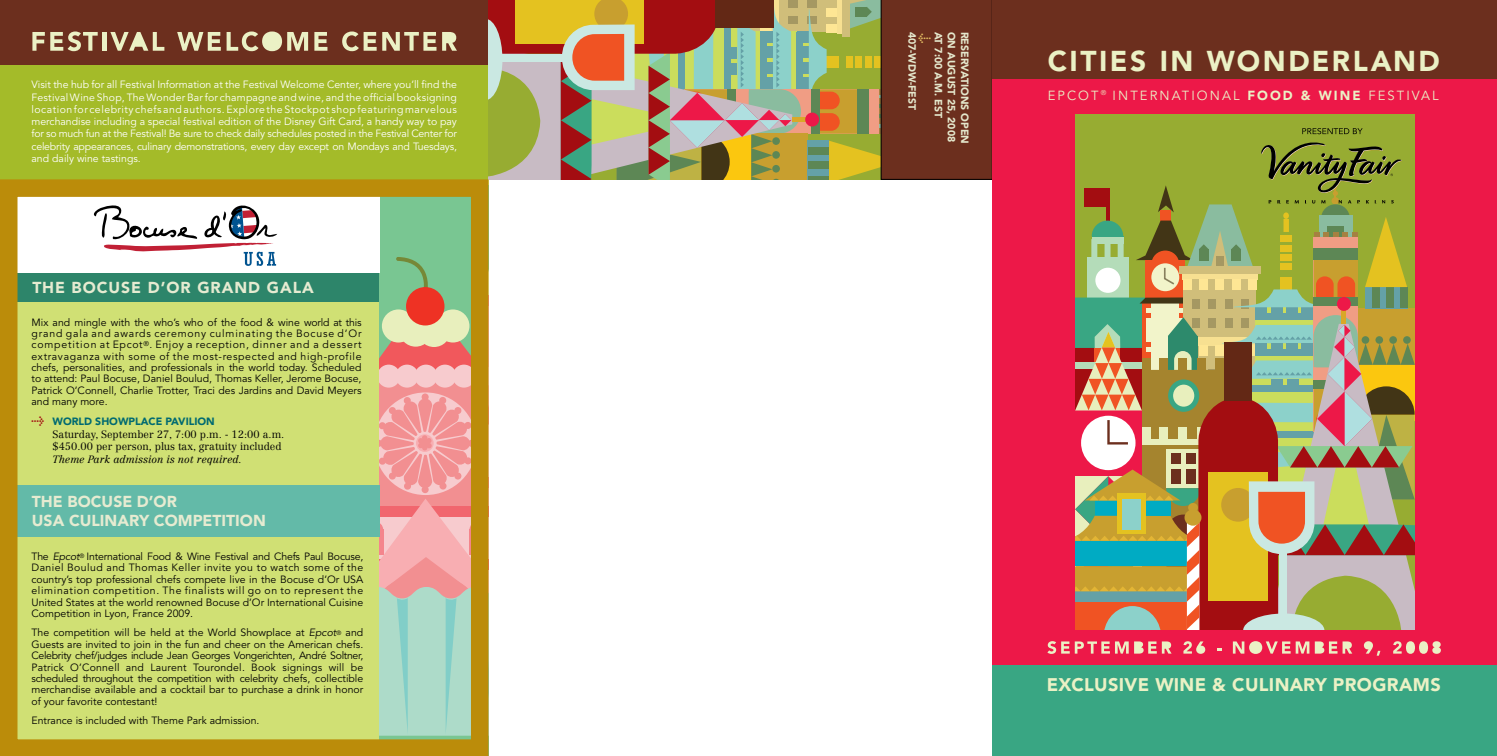
<style>
.page{position:relative;width:1497px;height:756px;background:#fff}
.page>*{position:absolute;margin:0;border:0;box-sizing:border-box;transform-origin:0 0}
.t1{font:900 28.53px "Avenir";letter-spacing:.09em;color:#ebf1c5}
.t2{font:900 18.11px "Avenir";letter-spacing:.02em;color:#ebf1c5}
.t3{font:900 15.75px/18.9px "Avenir";color:#e6ebd1}
.t4{font:900 15.75px "Avenir";letter-spacing:.06em;color:#e6ebd1}
.t5{font:13.12px "Avenir";letter-spacing:.16em;color:#ebf1c5}
.t6{font:10.5px/11.4px "Avenir";color:#000;text-align:justify}
.t7{font:10.5px/12.2px "Avenir";letter-spacing:-.02em;color:#fff;text-align:justify}
.t8{font:300 10.5px/12.6px "Centennial LT Std";color:#000}
.t9{font:900 10.5px "Avenir";color:#e4e7cc}
.t10{font:italic 300 10.5px "Centennial LT Std";color:#000}
.t11{font:900 10.5px "Avenir";color:#006a71}
.t12{font:10.5px "Meta Bold Caps Expert";color:#e3bd64}
.s1{font-family:"Meta Bold Expert";font-weight:400;color:#a30d11}
.s2{font-style:italic}
.s3{font-weight:900}
</style>
<div class="page">
<div style="left:0;top:0;width:488px;height:180px;background:#a4bb29"></div>
<div style="left:0;top:0;width:488px;height:64px;background:#6c2f1e"></div>
<div style="left:704px;top:0;width:133px;height:32px;background:#d0be7a"></div>
<div style="left:807px;top:1px;width:9px;height:7px;background:#a59862"></div>
<div style="left:807px;top:17px;width:9px;height:7px;background:#a59862"></div>
<svg style="left:803px;top:43px;width:5px;height:34px"></svg>
<div style="left:796px;top:32px;width:7px;height:56px;background:#64a1a7"></div>
<div style="left:797px;top:47px;width:12px;height:11px;background:#64a1a7"></div>
<div style="left:797px;top:31px;width:12px;height:12px;background:#64a1a7"></div>
<div style="left:797px;top:62px;width:12px;height:11px;background:#64a1a7"></div>
<div style="left:797px;top:77px;width:12px;height:12px;background:#64a1a7"></div>
<div style="left:684px;top:89px;width:194px;height:45px;background:#f09d84"></div>
<div style="left:751px;top:134px;width:56px;height:46px;background:#c89f2f"></div>
<div style="left:807px;top:141px;width:22px;height:39px;background:#64a1a7"></div>
<hr style="left:792px;top:118px;width:14px;height:4px;background:#d9a828">
<div style="left:805px;top:113px;width:14px;height:14px;background:#ed1848;border-radius:50%"></div>
<svg style="left:488px;top:0;width:313px;height:180px"></svg>
<svg style="left:808px;top:0;width:184px;height:180px"></svg>
<svg style="left:0;top:179px;width:488px;height:577px"></svg>
<div style="left:992px;top:79px;width:504px;height:591px;background:#ed1848"></div>
<div style="left:992px;top:0;width:504px;height:79px;background:#6c2f1e"></div>
<div style="left:992px;top:666px;width:504px;height:90px;background:#39a683"></div>
<svg style="left:1047px;top:641px;width:81px;height:13px"></svg>
<svg style="left:1134px;top:641px;width:37px;height:13px"></svg>
<svg style="left:1183px;top:641px;width:22px;height:13px"></svg>
<svg style="left:1232px;top:641px;width:12px;height:13px"></svg>
<div style="left:1249px;top:641px;width:13px;height:13px;background:#ebf1c5;border-radius:50%"></div>
<svg style="left:1265px;top:641px;width:87px;height:13px"></svg>
<svg style="left:1363px;top:641px;width:17px;height:15px"></svg>
<svg style="left:1393px;top:641px;width:8px;height:13px"></svg>
<div style="left:1405px;top:641px;width:9px;height:13px;background:#ebf1c5;border-radius:50%"></div>
<div style="left:1418px;top:641px;width:9px;height:13px;background:#ebf1c5;border-radius:50%"></div>
<svg style="left:1432px;top:641px;width:8px;height:13px"></svg>
<div style="left:1075px;top:114px;width:339px;height:515px;background:#97ac32"></div>
<svg style="left:1302px;top:128px;width:60px;height:6px"></svg>
<svg style="left:1075px;top:142px;width:339px;height:487px"></svg>
<svg style="left:32px;top:32px;width:66px;height:19px"></svg>
<hr style="left:102px;top:32px;width:4px;height:19px;background:#ebf1c5">
<svg style="left:110px;top:32px;width:54px;height:19px"></svg>
<svg style="left:177px;top:32px;width:81px;height:19px"></svg>
<div style="left:262px;top:32px;width:20px;height:19px;background:#ebf1c5;border-radius:50%"></div>
<svg style="left:287px;top:32px;width:21px;height:19px"></svg>
<svg style="left:314px;top:32px;width:13px;height:19px"></svg>
<svg style="left:342px;top:32px;width:34px;height:19px"></svg>
<svg style="left:382px;top:32px;width:54px;height:19px"></svg>
<svg style="left:442px;top:32px;width:15px;height:19px"></svg>
<p class="t7" style="left:32px;top:79px;width:427px">Visit the hub for all Festival Information at the Festival Welcome Center, where you’ll find the Festival Wine Shop, The Wonder Bar for champagne and wine, and the official booksigning location for celebrity chefs and authors. Explore the Stockpot shop featuring marvelous merchandise including a special festival edition of the Disney Gift Card, a handy way to pay for so much fun at the Festival! Be sure to check daily schedules posted in the Festival Center for celebrity appearances, culinary demonstrations, every day except on Mondays and Tuesdays, and daily wine tastings.</p>
<h3 class="t4" style="left:32px;top:278px;width:283px">THE BOCUSE D’OR GRAND GALA</h3>
<p class="t6" style="left:32px;top:317px;width:331px">Mix and mingle with the who’s who of the food &amp; wine world at this grand gala and awards ceremony culminating the Bocuse d’Or competition at Epcot<sup>®</sup>. Enjoy a reception, dinner and a dessert extravaganza with some of the most-respected and high-profile chefs, personalities, and professionals in the world today. Scheduled to attend: Paul Bocuse, Daniel Boulud, Thomas Keller, Jerome Bocuse, Patrick O’Connell, Charlie Trotter, Traci des Jardins and David Meyers and many more.</p>
<p class="t11" style="left:32px;top:415px;width:185px"><span class="s1">l</span> WORLD SHOWPLACE PAVILION</p>
<p class="t8" style="left:52px;top:428px;width:233px">Saturday, September 27, 7:00 p.m. - 12:00 a.m. $450.00 per person, plus tax, gratuity included</p>
<p class="t10" style="left:52px;top:453px;width:191px">Theme Park admission is not required.</p>
<h3 class="t3" style="left:32px;top:492px;width:235px">THE BOCUSE D’OR<br>USA CULINARY COMPETITION</h3>
<p class="t6" style="left:32px;top:551px;width:333px">The <span class="s2">Epcot</span><sup>®</sup> International Food &amp; Wine Festival and Chefs Paul Bocuse, Daniel Boulud and Thomas Keller invite you to watch some of the country’s top professional chefs compete live in the Bocuse d’Or USA elimination competition. The finalists will go on to represent the United States at the world renowned Bocuse d’Or International Cuisine Competition in Lyon, France 2009.</p>
<p class="t6" style="left:32px;top:627px;width:333px">The competition will be held at the World Showplace at <span class="s2">Epcot</span><sup>®</sup> and Guests are invited to join in the fun and cheer on the American chefs.<br>Celebrity chef/judges include Jean Georges Vongerichten, André Soltner, Patrick O’Connell and Laurent Tourondel. Book signings will be scheduled throughout the competition with celebrity chefs, collectible merchandise available and a cocktail bar to purchase a drink in honor of your favorite contestant!</p>
<p class="t6" style="left:32px;top:715px;width:229px">Entrance is included with Theme Park admission.</p>
<p class="t9" style="left:918px;top:32px;width:80px;rotate:90deg">407-WDW-FEST</p>
<p class="t12" style="left:931px;top:32px;width:14px;rotate:90deg">n</p>
<p class="t9" style="left:944px;top:32px;width:88px;rotate:90deg">AT 7:00 A.M. EST</p>
<p class="t9" style="left:958px;top:32px;width:112px;rotate:90deg">ON AUGUST 25, 2008</p>
<p class="t9" style="left:971px;top:32px;width:114px;rotate:90deg">RESERVATIONS OPEN</p>
<h1 class="t1" style="left:1047px;top:44px;width:394px">CITIES IN WONDERLAND</h1>
<p class="t5" style="left:1047px;top:88px;width:392px">EPCOT<sup>®</sup> INTERNATIONAL <span class="s3">FOOD &amp; WINE</span> FESTIVAL</p>
<h2 class="t2" style="left:1046px;top:674px;width:395px">EXCLUSIVE WINE &amp; CULINARY PROGRAMS</h2>
</div>
